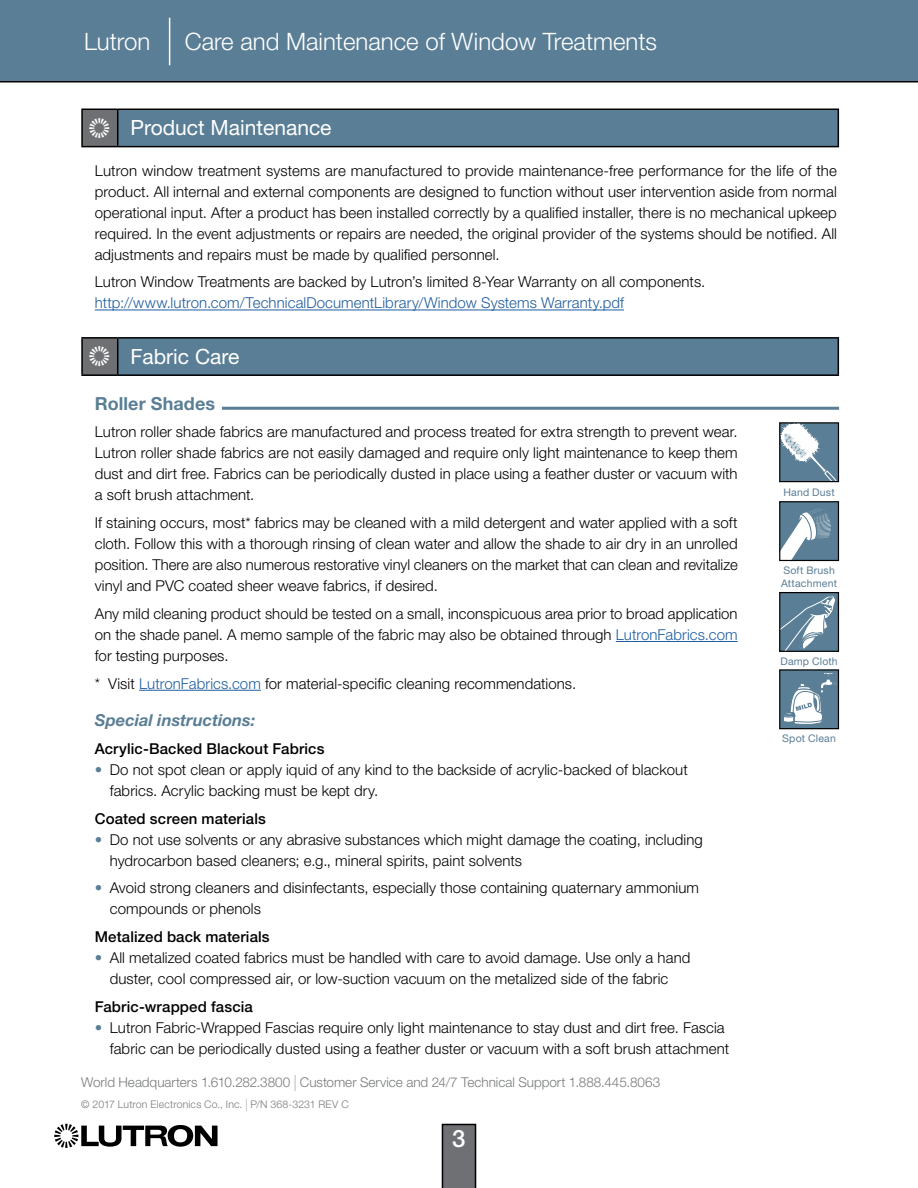
<style>
.page{position:relative;width:918px;height:1188px;background:#fff}
.page>*{position:absolute;margin:0;border:0;box-sizing:border-box;transform-origin:0 0}
.t1{font:300 24px "Helvetica Neue LT Std";color:#fff}
.t2{font:500 24px "Helvetica Neue LT Std";color:#fff}
.t3{font:21px "Helvetica Neue LT Std";color:#fff}
.t4{font:700 18px "Helvetica Neue LT Std";letter-spacing:.005em;color:#5a7e95}
.t5{font:italic 700 16.5px "Helvetica Neue LT Std";color:#5a7e95}
.t6{font:300 15px/21px "Helvetica Neue LT Std";letter-spacing:.005em;color:#000;text-align:justify}
.t7{font:500 15px "Helvetica Neue LT Std";letter-spacing:.01em;color:#000}
.t8{font:300 15px "Helvetica Neue LT Std";letter-spacing:.005em;color:#205d9e}
.t9{font:300 13.5px "Helvetica Neue LT Std";color:#787a7c}
.t10{font:300 10.5px "Helvetica Neue LT Std";letter-spacing:.015em;color:#787a7c}
.t11{font:10.5px/13.5px "Helvetica Neue LT Std";letter-spacing:.02em;color:#5a7e95}
.s1{font-family:"IF Lutron Sunburst";font-size:25.5px}
.s2{color:#205d9e}
.s3{color:#5a7e95}
.s4{font-weight:200;font-size:22.5px}
.s5{font-weight:200;font-size:17.25px}
</style>
<div class="page">
<div style="left:0;top:0;width:918px;height:82px;background:#5a7e95"></div>
<svg style="left:442px;top:1124px;width:34px;height:64px"></svg>
<hr style="left:169px;top:18px;width:1px;height:47px;background:#fff">
<svg style="left:54px;top:1124px;width:164px;height:24px"></svg>
<div style="left:82px;top:109px;width:36px;height:38px;background:#6e7073"></div>
<div style="left:118px;top:109px;width:720px;height:38px;background:#5a7e95"></div>
<hr style="left:81px;top:109px;width:37px;height:1px;background:#000">
<hr style="left:81px;top:110px;width:2px;height:36px;background:#000">
<hr style="left:118px;top:109px;width:721px;height:1px;background:#000">
<hr style="left:117px;top:110px;width:1px;height:36px;background:#000">
<hr style="left:838px;top:110px;width:1px;height:36px;background:#000">
<hr style="left:81px;top:146px;width:37px;height:1px;background:#000">
<hr style="left:118px;top:146px;width:721px;height:1px;background:#000">
<div style="left:82px;top:338px;width:36px;height:37px;background:#6e7073"></div>
<div style="left:118px;top:338px;width:720px;height:37px;background:#5a7e95"></div>
<hr style="left:81px;top:337px;width:37px;height:2px;background:#000">
<hr style="left:81px;top:339px;width:2px;height:35px;background:#000">
<hr style="left:118px;top:337px;width:721px;height:2px;background:#000">
<hr style="left:117px;top:339px;width:1px;height:35px;background:#000">
<hr style="left:838px;top:339px;width:1px;height:35px;background:#000">
<hr style="left:81px;top:374px;width:37px;height:2px;background:#000">
<hr style="left:118px;top:374px;width:721px;height:2px;background:#000">
<hr style="left:95px;top:310px;width:529px;height:1px;background:#205d9e">
<hr style="left:616px;top:641px;width:122px;height:1px;background:#205d9e">
<hr style="left:139px;top:690px;width:122px;height:1px;background:#205d9e">
<hr style="left:222px;top:407px;width:617px;height:3px;background:#5a7e95">
<svg style="left:781px;top:424px;width:56px;height:56px"></svg>
<div style="left:779px;top:422px;width:60px;height:60px;border:1px solid #000"></div>
<div style="left:780px;top:502px;width:58px;height:58px;background:#5a7e95"></div>
<svg style="left:781px;top:508px;width:50px;height:51px"></svg>
<div style="left:779px;top:501px;width:60px;height:60px;border:1px solid #000"></div>
<div style="left:780px;top:593px;width:58px;height:58px;background:#5a7e95"></div>
<svg style="left:781px;top:595px;width:54px;height:55px"></svg>
<div style="left:779px;top:592px;width:60px;height:60px;border:1px solid #000"></div>
<div style="left:780px;top:670px;width:58px;height:59px;background:#5a7e95"></div>
<svg style="left:784px;top:673px;width:53px;height:51px"></svg>
<div style="left:779px;top:669px;width:60px;height:60px;border:1px solid #000"></div>
<h1 class="t1" style="left:84px;top:27px;width:68px">Lutron</h1>
<h1 class="t1" style="left:185px;top:27px;width:474px">Care and Maintenance of Window Treatments</h1>
<h2 class="t3" style="left:90px;top:115px;width:244px"><span class="s1">O</span> Product Maintenance</h2>
<p class="t6" style="left:95px;top:160px;width:744px">Lutron window treatment systems are manufactured to provide maintenance-free performance for the life of the product. All internal and external components are designed to function without user intervention aside from normal operational input. After a product has been installed correctly by a qualified installer, there is no mechanical upkeep required. In the event adjustments or repairs are needed, the original provider of the systems should be notified. All adjustments and repairs must be made by qualified personnel.</p>
<p class="t6" style="left:95px;top:271px;width:612px">Lutron Window Treatments are backed by Lutron’s limited 8-Year Warranty on all components.</p>
<p class="t8" style="left:95px;top:294px;width:531px">http://www.lutron.com/TechnicalDocumentLibrary/Window Systems Warranty.pdf</p>
<h2 class="t3" style="left:90px;top:344px;width:151px"><span class="s1">O</span> Fabric Care</h2>
<p class="t4" style="left:95px;top:392px;width:122px">Roller Shades</p>
<p class="t6" style="left:95px;top:421px;width:644px">Lutron roller shade fabrics are manufactured and process treated for extra strength to prevent wear.<br>Lutron roller shade fabrics are not easily damaged and require only light maintenance to keep them dust and dirt free. Fabrics can be periodically dusted in place using a feather duster or vacuum with a soft brush attachment.</p>
<p class="t6" style="left:95px;top:512px;width:644px">If staining occurs, most* fabrics may be cleaned with a mild detergent and water applied with a soft cloth. Follow this with a thorough rinsing of clean water and allow the shade to air dry in an unrolled position. There are also numerous restorative vinyl cleaners on the market that can clean and revitalize vinyl and PVC coated sheer weave fabrics, if desired.</p>
<p class="t6" style="left:95px;top:603px;width:644px">Any mild cleaning product should be tested on a small, inconspicuous area prior to broad application on the shade panel. A memo sample of the fabric may also be obtained through <span class="s2">LutronFabrics.com </span>for testing purposes.</p>
<p class="t6" style="left:95px;top:673px;width:483px">* Visit <span class="s2">LutronFabrics.com</span> for material-specific cleaning recommendations.</p>
<p class="t5" style="left:95px;top:710px;width:162px">Special instructions:</p>
<p class="t7" style="left:95px;top:740px;width:231px">Acrylic-Backed Blackout Fabrics</p>
<p class="t6" style="left:110px;top:759px;width:579px;text-indent:-15px"><span class="s3">•</span> Do not spot clean or apply iquid of any kind to the backside of acrylic-backed of blackout fabrics. Acrylic backing must be kept dry.</p>
<p class="t7" style="left:95px;top:809px;width:173px">Coated screen materials</p>
<p class="t6" style="left:110px;top:829px;width:595px;text-indent:-15px"><span class="s3">•</span> Do not use solvents or any abrasive substances which might damage the coating, including hydrocarbon based cleaners; e.g., mineral spirits, paint solvents</p>
<p class="t6" style="left:110px;top:877px;width:591px;text-indent:-15px"><span class="s3">•</span> Avoid strong cleaners and disinfectants, especially those containing quaternary ammonium compounds or phenols</p>
<p class="t7" style="left:95px;top:928px;width:176px">Metalized back materials</p>
<p class="t6" style="left:95px;top:947px;width:597px;text-align:center"><span class="s3">•</span> All metalized coated fabrics must be handled with care to avoid damage. Use only a hand duster, cool compressed air, or low-suction vacuum on the metalized side of the fabric</p>
<p class="t7" style="left:95px;top:998px;width:160px">Fabric-wrapped fascia</p>
<p class="t6" style="left:110px;top:1017px;width:621px;text-indent:-15px"><span class="s3">•</span> Lutron Fabric-Wrapped Fascias require only light maintenance to stay dust and dirt free. Fascia fabric can be periodically dusted using a feather duster or vacuum with a soft brush attachment</p>
<p class="t9" style="left:81px;top:1074px;width:580px">World Headquarters 1.610.282.3800 <span class="s4">I</span> Customer Service and 24/7 Technical Support 1.888.445.8063</p>
<p class="t10" style="left:81px;top:1098px;width:269px">© 2017 Lutron Electronics Co., Inc. <span class="s5">I</span> P/N 368-3231 REV C</p>
<h1 class="t2" style="left:452px;top:1125px;width:15px">3</h1>
<p class="t11" style="left:783px;top:486px;width:53px">Hand Dust</p>
<p class="t11" style="left:781px;top:563px;width:58px">Soft Brush<br>Attachment</p>
<p class="t11" style="left:780px;top:654px;width:59px">Damp Cloth</p>
<p class="t11" style="left:782px;top:731px;width:55px">Spot Clean</p>
</div>
